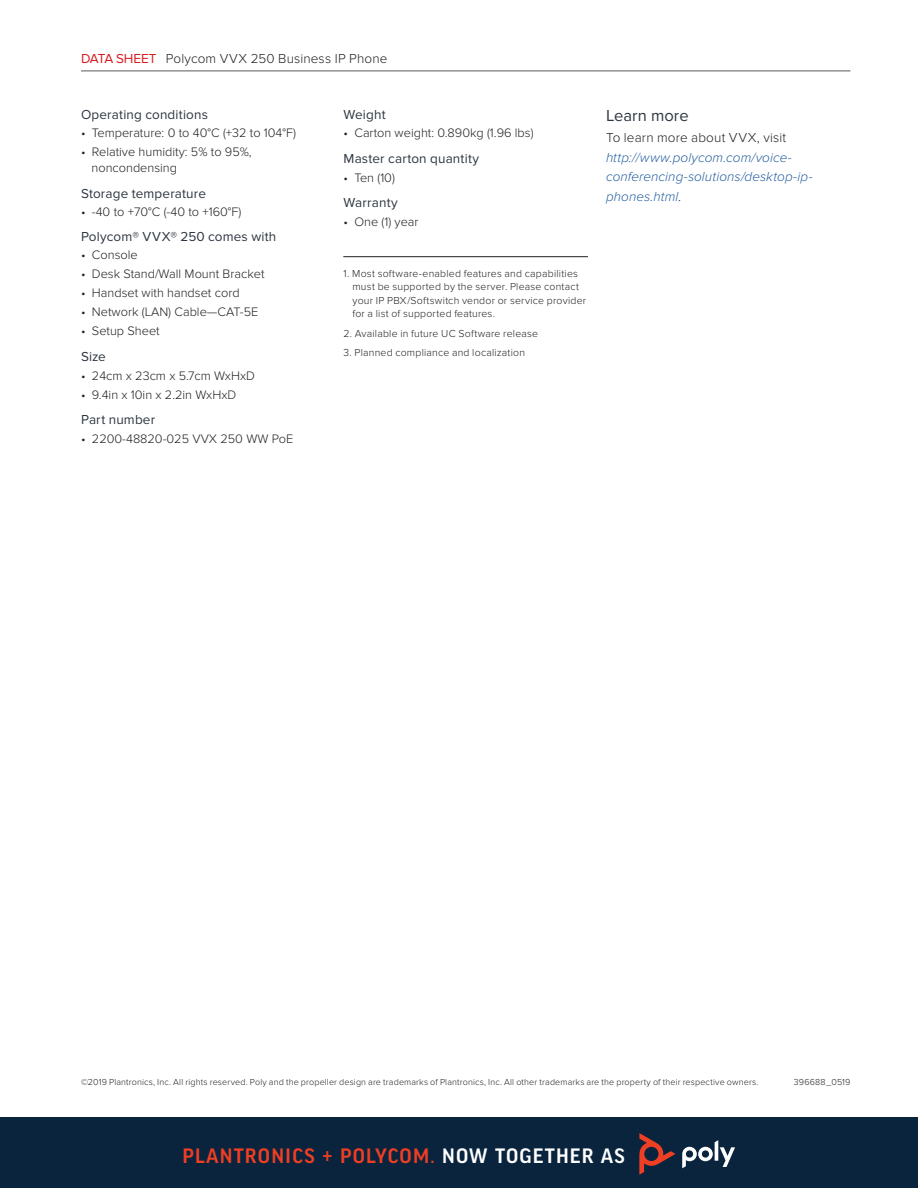
<style>
.page{position:relative;width:918px;height:1188px;background:#fff}
.page>*{position:absolute;margin:0;border:0;box-sizing:border-box;transform-origin:0 0}
.t1{font:500 22.2px "Good Headline Offc Pro";letter-spacing:.05em;color:#ee3e23}
.t2{font:16.5px "Proxima Nova";color:#2d3641}
.t3{font:13.5px "Proxima Nova";letter-spacing:.01em;color:#2d3641}
.t4{font:italic 300 13.5px/19.5px "Proxima Nova";letter-spacing:.005em;color:#255fa0}
.t5{font:300 13.5px "Proxima Nova";letter-spacing:.01em;color:#241f1f}
.t6{font:300 12.75px/15.8px "Proxima Nova";color:#241f1f}
.t7{font:300 10.5px/13.5px "Proxima Nova";letter-spacing:.02em;color:#241f1f}
.t8{font:300 9px "Proxima Nova";letter-spacing:.015em;color:#241f1f}
.s1{font-weight:400;color:#d71920}
.s2{font-style:normal;color:#241f1f}
.s3{color:#fff}
</style>
<div class="page">
<hr style="left:81px;top:71px;width:769px;height:1px;background:#5a5758">
<hr style="left:343px;top:256px;width:245px;height:1px;background:#241f1f">
<div style="left:0;top:1117px;width:918px;height:71px;background:#0a243e"></div>
<svg style="left:682px;top:1140px;width:53px;height:28px"></svg>
<svg style="left:639px;top:1133px;width:37px;height:42px"></svg>
<p class="t5" style="left:81px;top:51px;width:308px"><span class="s1">DATA SHEET</span> Polycom VVX 250 Business IP Phone</p>
<p class="t3" style="left:81px;top:106px;width:128px">Operating conditions</p>
<p class="t6" style="left:81px;top:125px;width:216px">• Temperature: 0 to 40°C (+32 to 104°F)</p>
<p class="t6" style="left:92px;top:144px;width:162px;text-indent:-11px">• Relative humidity: 5% to 95%, noncondensing</p>
<p class="t3" style="left:81px;top:185px;width:127px">Storage temperature</p>
<p class="t6" style="left:81px;top:204px;width:162px">• -40 to +70°C (-40 to +160°F)</p>
<p class="t3" style="left:81px;top:228px;width:197px">Polycom® VVX® 250 comes with</p>
<p class="t6" style="left:81px;top:247px;width:58px">• Console</p>
<p class="t6" style="left:81px;top:266px;width:185px">• Desk Stand/Wall Mount Bracket</p>
<p class="t6" style="left:81px;top:285px;width:160px">• Handset with handset cord</p>
<p class="t6" style="left:81px;top:304px;width:179px">• Network (LAN) Cable—CAT-5E</p>
<p class="t6" style="left:81px;top:323px;width:80px">• Setup Sheet</p>
<p class="t3" style="left:81px;top:349px;width:26px">Size</p>
<p class="t6" style="left:81px;top:368px;width:175px">• 24cm x 23cm x 5.7cm WxHxD</p>
<p class="t6" style="left:81px;top:387px;width:157px">• 9.4in x 10in x 2.2in WxHxD</p>
<p class="t3" style="left:81px;top:412px;width:76px">Part number</p>
<p class="t6" style="left:81px;top:431px;width:214px">• 2200-48820-025 VVX 250 WW PoE</p>
<p class="t3" style="left:344px;top:106px;width:44px">Weight</p>
<p class="t6" style="left:344px;top:125px;width:192px">• Carton weight: 0.890kg (1.96 lbs)</p>
<p class="t3" style="left:344px;top:151px;width:137px">Master carton quantity</p>
<p class="t6" style="left:344px;top:170px;width:53px">• Ten (10)</p>
<p class="t3" style="left:344px;top:195px;width:56px">Warranty</p>
<p class="t6" style="left:344px;top:214px;width:77px">• One (1) year</p>
<p class="t7" style="left:352px;top:267px;width:235px;text-indent:-9px">1. Most software-enabled features and capabilities must be supported by the server. Please contact your IP PBX/Softswitch vendor or service provider for a list of supported features.</p>
<p class="t7" style="left:344px;top:327px;width:196px">2. Available in future UC Software release</p>
<p class="t7" style="left:344px;top:346px;width:183px">3. Planned compliance and localization</p>
<p class="t2" style="left:606px;top:106px;width:84px">Learn more</p>
<p class="t5" style="left:606px;top:130px;width:182px">To learn more about VVX, visit</p>
<p class="t4" style="left:606px;top:148px;width:208px">http://www.polycom.com/voice&shy;conferencing-solutions/desktop-ip&shy;phones.html<span class="s2">.</span></p>
<p class="t8" style="left:81px;top:1077px;width:679px">©2019 Plantronics, Inc. All rights reserved. Poly and the propeller design are trademarks of Plantronics, Inc. All other trademarks are the property of their respective owners.</p>
<p class="t8" style="left:794px;top:1077px;width:58px">396688_0519</p>
<h1 class="t1" style="left:182px;top:1145px;width:444px">PLANTRONICS + POLYCOM. <span class="s3">NOW TOGETHER AS</span></h1>
</div>
